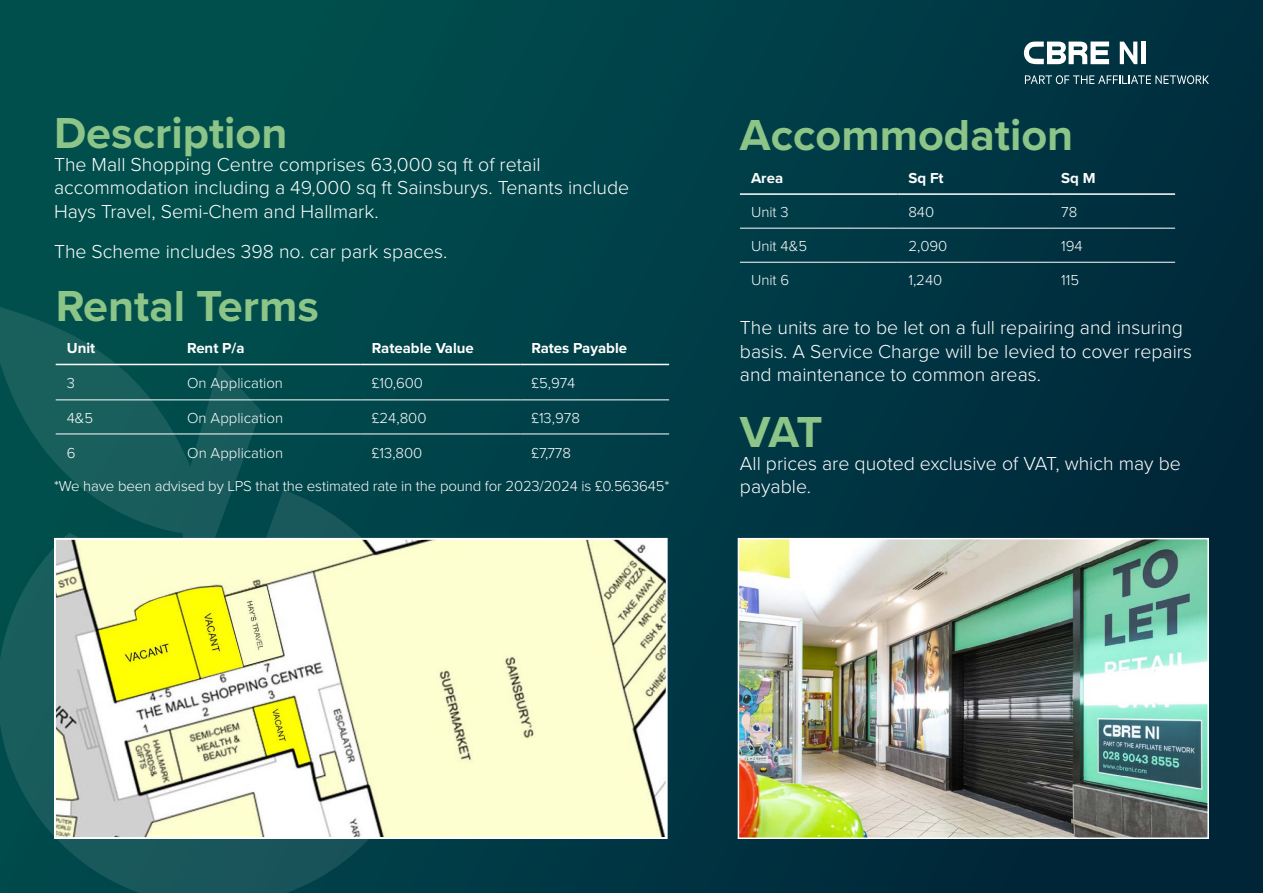
<style>
.page{position:relative;width:1263px;height:893px;background:#fff}
.page>*{position:absolute;margin:0;border:0;box-sizing:border-box;transform-origin:0 0}
.t1{font:700 45px "Proxima Nova";color:#8cc587}
.t2{font:300 19.5px/23.4px "Proxima Nova";color:#fff}
.t3{font:300 15px "Proxima Nova";color:#fff}
.t4{font:700 15px "Proxima Nova";color:#fff}
</style>
<div class="page">
<div style="left:0;top:0;width:1263px;height:893px;background:linear-gradient(to right,#015450,#00293c)"></div>
<svg style="left:0;top:303px;width:261px;height:187px;background:#0f5756"></svg>
<svg style="left:0;top:490px;width:428px;height:403px;background:#0d5153"></svg>
<hr style="left:740px;top:228px;width:157px;height:1px;background:#fff">
<hr style="left:897px;top:228px;width:153px;height:1px;background:#fff">
<hr style="left:1050px;top:228px;width:125px;height:1px;background:#fff">
<hr style="left:740px;top:262px;width:157px;height:1px;background:#fff">
<hr style="left:897px;top:262px;width:153px;height:1px;background:#fff">
<hr style="left:1050px;top:262px;width:125px;height:1px;background:#fff">
<hr style="left:740px;top:193px;width:157px;height:2px;background:#fff">
<hr style="left:897px;top:193px;width:153px;height:2px;background:#fff">
<hr style="left:1050px;top:193px;width:125px;height:2px;background:#fff">
<hr style="left:56px;top:400px;width:120px;height:1px;background:#fff">
<hr style="left:176px;top:400px;width:185px;height:1px;background:#fff">
<hr style="left:361px;top:400px;width:159px;height:1px;background:#fff">
<hr style="left:520px;top:400px;width:149px;height:1px;background:#fff">
<hr style="left:56px;top:434px;width:120px;height:1px;background:#fff">
<hr style="left:176px;top:434px;width:185px;height:1px;background:#fff">
<hr style="left:361px;top:434px;width:159px;height:1px;background:#fff">
<hr style="left:520px;top:434px;width:149px;height:1px;background:#fff">
<hr style="left:56px;top:364px;width:120px;height:1px;background:#fff">
<hr style="left:176px;top:364px;width:185px;height:1px;background:#fff">
<hr style="left:361px;top:364px;width:159px;height:1px;background:#fff">
<hr style="left:520px;top:364px;width:149px;height:1px;background:#fff">
<img style="left:57px;top:541px;width:608px;height:295px">
<div style="left:54px;top:538px;width:614px;height:301px;border:2px solid #fff"></div>
<img style="left:741px;top:541px;width:465px;height:295px">
<div style="left:738px;top:538px;width:471px;height:301px;border:2px solid #fff"></div>
<svg style="left:1120px;top:42px;width:17px;height:22px"></svg>
<div style="left:1141px;top:42px;width:5px;height:22px;background:#fff"></div>
<svg style="left:1024px;top:42px;width:85px;height:22px"></svg>
<svg style="left:1025px;top:75px;width:184px;height:9px;background:#496d77"></svg>
<h1 class="t1" style="left:54px;top:106px;width:235px">Description</h1>
<p class="t2" style="left:54px;top:153px;width:577px">The Mall Shopping Centre comprises 63,000 sq ft of retail accommodation including a 49,000 sq ft Sainsburys. Tenants include<br>Hays Travel, Semi-Chem and Hallmark.</p>
<p class="t2" style="left:54px;top:240px;width:395px">The Scheme includes 398 no. car park spaces.</p>
<h1 class="t1" style="left:56px;top:279px;width:265px">Rental Terms</h1>
<p class="t4" style="left:67px;top:339px;width:30px">Unit</p>
<p class="t4" style="left:187px;top:339px;width:59px">Rent P/a</p>
<p class="t4" style="left:372px;top:339px;width:103px">Rateable Value</p>
<p class="t4" style="left:531px;top:339px;width:97px">Rates Payable</p>
<p class="t3" style="left:67px;top:374px;width:10px">3</p>
<p class="t3" style="left:187px;top:374px;width:97px">On Application</p>
<p class="t3" style="left:372px;top:374px;width:53px">£10,600</p>
<p class="t3" style="left:531px;top:374px;width:45px">£5,974</p>
<p class="t3" style="left:67px;top:409px;width:28px">4&amp;5</p>
<p class="t3" style="left:187px;top:409px;width:97px">On Application</p>
<p class="t3" style="left:372px;top:409px;width:56px">£24,800</p>
<p class="t3" style="left:531px;top:409px;width:50px">£13,978</p>
<p class="t3" style="left:67px;top:444px;width:10px">6</p>
<p class="t3" style="left:187px;top:444px;width:97px">On Application</p>
<p class="t3" style="left:372px;top:444px;width:52px">£13,800</p>
<p class="t3" style="left:531px;top:444px;width:41px">£7,778</p>
<p class="t3" style="left:54px;top:477px;width:617px">*We have been advised by LPS that the estimated rate in the pound for 2023/2024 is £0.563645*</p>
<h1 class="t1" style="left:740px;top:108px;width:335px">Accommodation</h1>
<p class="t4" style="left:751px;top:169px;width:34px">Area</p>
<p class="t4" style="left:908px;top:169px;width:37px">Sq Ft</p>
<p class="t4" style="left:1061px;top:169px;width:36px">Sq M</p>
<p class="t3" style="left:751px;top:203px;width:39px">Unit 3</p>
<p class="t3" style="left:908px;top:203px;width:27px">840</p>
<p class="t3" style="left:1061px;top:203px;width:18px">78</p>
<p class="t3" style="left:751px;top:237px;width:58px">Unit 4&amp;5</p>
<p class="t3" style="left:908px;top:237px;width:41px">2,090</p>
<p class="t3" style="left:1061px;top:237px;width:23px">194</p>
<p class="t3" style="left:751px;top:271px;width:40px">Unit 6</p>
<p class="t3" style="left:908px;top:271px;width:35px">1,240</p>
<p class="t3" style="left:1061px;top:271px;width:19px">115</p>
<p class="t2" style="left:740px;top:317px;width:454px">The units are to be let on a full repairing and insuring basis. A Service Charge will be levied to cover repairs and maintenance to common areas.</p>
<h1 class="t1" style="left:740px;top:405px;width:84px">VAT</h1>
<p class="t2" style="left:740px;top:452px;width:442px">All prices are quoted exclusive of VAT, which may be payable.</p>
</div>
